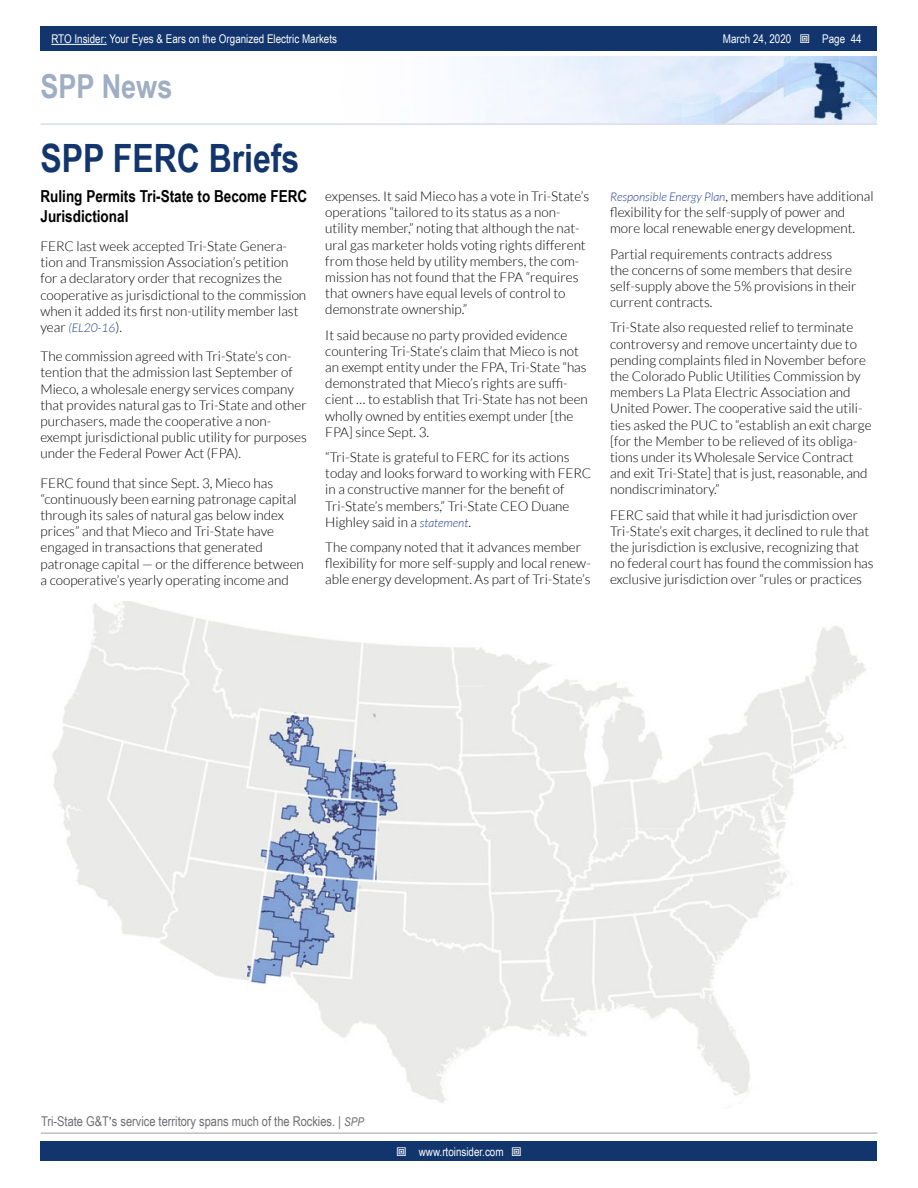
<style>
.page{position:relative;width:918px;height:1188px;background:#fff}
.page>*{position:absolute;margin:0;border:0;box-sizing:border-box;transform-origin:0 0}
.t1{font:700 39px "Arial Narrow";color:#11356c}
.t2{font:700 33px "Arial Narrow";color:#a0aec4}
.t3{font:700 16.5px/19.8px "Arial Narrow";color:#000}
.t4{font:300 13.5px/16.2px "Lato";color:#000}
.t5{font:13.5px "Arial Narrow";color:#6d6e71}
.t6{font:12px "Arial Narrow";color:#fff}
.t7{font:italic 300 12px "Lato";color:#25408f}
.s1{font-style:normal;font-size:13.5px;color:#000}
.s2{font-style:italic;font-size:12px;color:#25408f}
.s3{font-family:"Franklin Gothic";font-weight:500;font-stretch:condensed}
.s4{font-style:italic;font-size:12px}
</style>
<div class="page">
<div style="left:41px;top:1142px;width:836px;height:19px;background:#11356c"></div>
<div style="left:41px;top:27px;width:836px;height:24px;background:#11356c"></div>
<hr style="left:51px;top:44px;width:56px;height:1px;background:#fff">
<img style="left:474px;top:56px;width:403px;height:67px">
<hr style="left:40px;top:123px;width:837px;height:2px;background:#d6deec">
<hr style="left:41px;top:1132px;width:836px;height:2px;background:#bfbfbf">
<img style="left:52px;top:601px;width:814px;height:502px">
<p class="t6" style="left:51px;top:30px;width:287px">RTO Insider: Your Eyes &amp; Ears on the Organized Electric Markets</p>
<p class="t6" style="left:723px;top:30px;width:70px">March 24, 2020</p>
<p class="t6" style="left:822px;top:30px;width:41px">Page 44</p>
<h2 class="t2" style="left:40px;top:61px;width:133px">SPP News</h2>
<h1 class="t1" style="left:40px;top:129px;width:260px">SPP FERC Briefs</h1>
<p class="t3" style="left:40px;top:186px;width:268px">Ruling Permits Tri-State to Become FERC<br>Jurisdictional</p>
<p class="t4" style="left:40px;top:238px;width:267px">FERC last week accepted Tri-State Genera&shy;tion and Transmission Association’s petition for a declaratory order that recognizes the cooperative as jurisdictional to the commission when it added its first non-utility member last</p>
<p class="t7" style="left:40px;top:321px;width:83px"><span class="s1">year</span> (EL20-16<span class="s1">).</span></p>
<p class="t4" style="left:41px;top:348px;width:268px">The commission agreed with Tri-State’s con&shy;tention that the admission last September of Mieco, a wholesale energy services company that provides natural gas to Tri-State and other purchasers, made the cooperative a non&shy;exempt jurisdictional public utility for purposes under the Federal Power Act (FPA).</p>
<p class="t4" style="left:41px;top:475px;width:265px">FERC found that since Sept. 3, Mieco has “continuously been earning patronage capital through its sales of natural gas below index prices” and that Mieco and Tri-State have engaged in transactions that generated patronage capital — or the difference between a cooperative’s yearly operating income and</p>
<p class="t4" style="left:325px;top:188px;width:265px">expenses. It said Mieco has a vote in Tri-State’s operations “tailored to its status as a non&shy;utility member,” noting that although the nat&shy;ural gas marketer holds voting rights different from those held by utility members, the com&shy;mission has not found that the FPA “requires that owners have equal levels of control to demonstrate ownership.”</p>
<p class="t4" style="left:325px;top:327px;width:264px">It said because no party provided evidence countering Tri-State’s claim that Mieco is not an exempt entity under the FPA, Tri-State “has demonstrated that Mieco’s rights are suffi&shy;cient … to establish that Tri-State has not been wholly owned by entities exempt under [the FPA] since Sept. 3.</p>
<p class="t4" style="left:325px;top:449px;width:267px">“Tri-State is grateful to FERC for its actions today and looks forward to working with FERC in a constructive manner for the benefit of Tri-State’s members,” Tri-State CEO Duane Highley said in a <span class="s2">statement</span>.</p>
<p class="t4" style="left:325px;top:539px;width:267px">The company noted that it advances member flexibility for more self-supply and local renew&shy;able energy development. As part of Tri-State’s</p>
<p class="t4" style="left:610px;top:188px;width:265px"><span class="s2">Responsible Energy Plan</span>, members have additional flexibility for the self-supply of power and more local renewable energy development.</p>
<p class="t4" style="left:610px;top:246px;width:248px">Partial requirements contracts address<br>the concerns of some members that desire self-supply above the 5% provisions in their current contracts.</p>
<p class="t4" style="left:610px;top:319px;width:263px">Tri-State also requested relief to terminate controversy and remove uncertainty due to pending complaints filed in November before the Colorado Public Utilities Commission by members La Plata Electric Association and United Power. The cooperative said the utili&shy;ties asked the PUC to “establish an exit charge [for the Member to be relieved of its obliga&shy;tions under its Wholesale Service Contract and exit Tri-State] that is just, reasonable, and nondiscriminatory.”</p>
<p class="t4" style="left:610px;top:507px;width:265px">FERC said that while it had jurisdiction over Tri-State’s exit charges, it declined to rule that the jurisdiction is exclusive, recognizing that no federal court has found the commission has exclusive jurisdiction over “rules or practices</p>
<p class="t5" style="left:41px;top:1111px;width:324px">Tri-State G&amp;T<span class="s3">’</span>s service territory spans much of the Rockies. | <span class="s4">SPP</span></p>
<p class="t6" style="left:419px;top:1143px;width:86px">www.rtoinsider.com</p>
</div>
